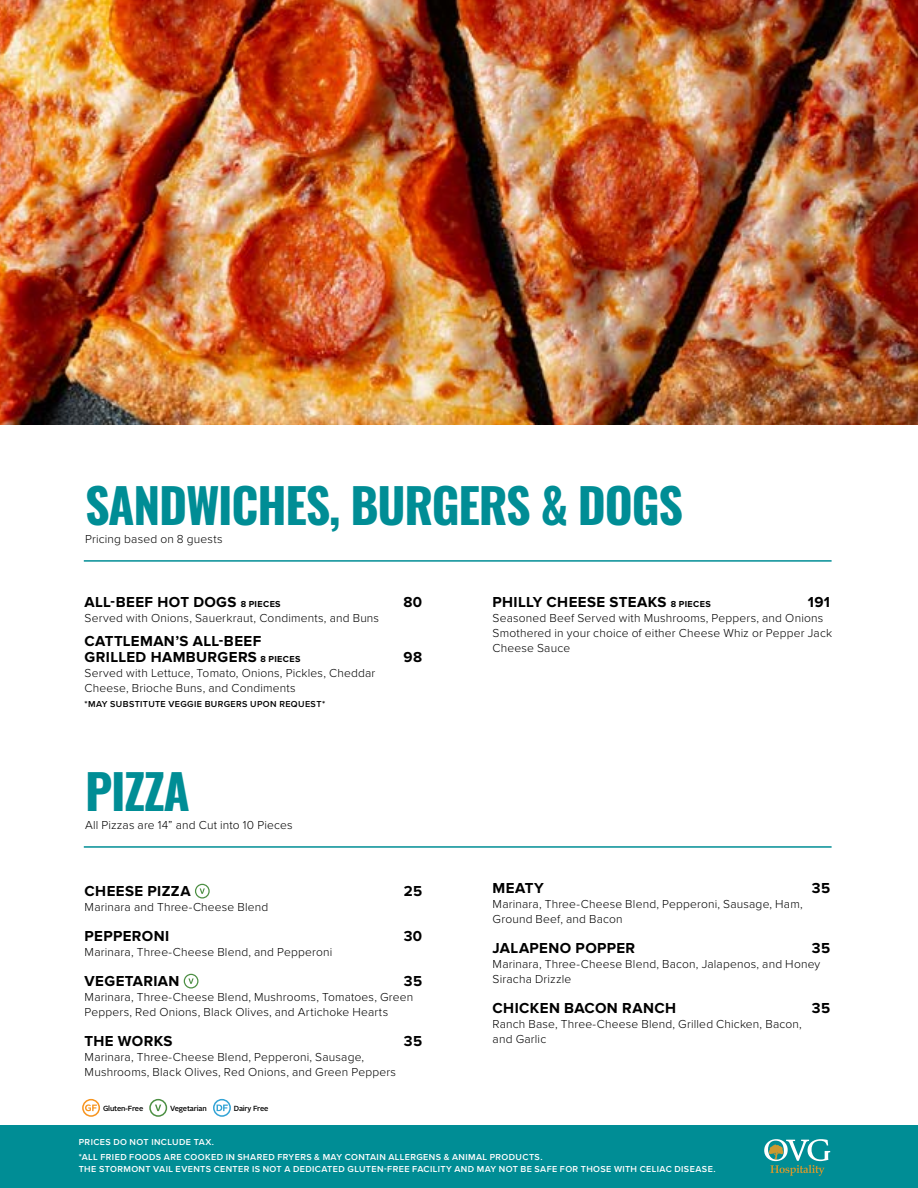
<style>
.page{position:relative;width:918px;height:1188px;background:#fff}
.page>*{position:absolute;margin:0;border:0;box-sizing:border-box;transform-origin:0 0}
.t1{font:700 48px "Oswald";letter-spacing:-.025em;color:#008d95}
.t2{font:700 15px/16.5px "Proxima Nova";letter-spacing:.025em;color:#000}
.t3{font:300 12px/15px "Proxima Nova";letter-spacing:.015em;color:#000}
.t4{font:600 9px/15px "Proxima Nova";letter-spacing:.045em;color:#fff}
.t5{font:600 9px "Proxima Nova";letter-spacing:.04em;color:#000}
.t6{font:500 7.35px "Alright Sans";letter-spacing:-.025em;color:#000}
.s1{font-size:9px}
</style>
<div class="page">
<div style="left:0;top:1125px;width:918px;height:63px;background:#008d95"></div>
<hr style="left:84px;top:560px;width:748px;height:2px;background:#008d95">
<svg style="left:195px;top:884px;width:15px;height:15px"></svg>
<svg style="left:184px;top:974px;width:14px;height:15px"></svg>
<hr style="left:84px;top:846px;width:748px;height:2px;background:#008d95">
<img style="left:0;top:0;width:918px;height:424px">
<svg style="left:764px;top:1139px;width:66px;height:37px"></svg>
<svg style="left:82px;top:1099px;width:18px;height:18px"></svg>
<svg style="left:149px;top:1099px;width:18px;height:18px"></svg>
<svg style="left:213px;top:1099px;width:18px;height:18px"></svg>
<h1 class="t1" style="left:85px;top:480px;width:600px">SANDWICHES, BURGERS &amp; DOGS</h1>
<p class="t3" style="left:85px;top:531px;width:139px">Pricing based on 8 guests</p>
<p class="t2" style="left:85px;top:594px;width:198px">ALL-BEEF HOT DOGS <span class="s1">8 PIECES</span></p>
<p class="t2" style="left:403px;top:594px;width:20px">80</p>
<p class="t3" style="left:85px;top:609px;width:296px">Served with Onions, Sauerkraut, Condiments, and Buns</p>
<p class="t2" style="left:85px;top:633px;width:217px">CATTLEMAN’S ALL-BEEF<br>GRILLED HAMBURGERS <span class="s1">8 PIECES</span></p>
<p class="t2" style="left:404px;top:649px;width:20px">98</p>
<p class="t3" style="left:85px;top:665px;width:292px">Served with Lettuce, Tomato, Onions, Pickles, Cheddar<br>Cheese, Brioche Buns, and Condiments</p>
<p class="t5" style="left:85px;top:699px;width:242px">*MAY SUBSTITUTE VEGGIE BURGERS UPON REQUEST*</p>
<h1 class="t1" style="left:85px;top:766px;width:107px">PIZZA</h1>
<p class="t3" style="left:85px;top:817px;width:209px">All Pizzas are 14” and Cut into 10 Pieces</p>
<p class="t2" style="left:85px;top:883px;width:107px">CHEESE PIZZA</p>
<p class="t2" style="left:404px;top:883px;width:20px">25</p>
<p class="t3" style="left:85px;top:898px;width:185px">Marinara and Three-Cheese Blend</p>
<p class="t2" style="left:85px;top:928px;width:86px">PEPPERONI</p>
<p class="t2" style="left:404px;top:928px;width:20px">30</p>
<p class="t3" style="left:85px;top:943px;width:249px">Marinara, Three-Cheese Blend, and Pepperoni</p>
<p class="t2" style="left:85px;top:973px;width:96px">VEGETARIAN</p>
<p class="t2" style="left:404px;top:973px;width:20px">35</p>
<p class="t3" style="left:85px;top:988px;width:330px">Marinara, Three-Cheese Blend, Mushrooms, Tomatoes, Green<br>Peppers, Red Onions, Black Olives, and Artichoke Hearts</p>
<p class="t2" style="left:85px;top:1033px;width:89px">THE WORKS</p>
<p class="t2" style="left:404px;top:1033px;width:20px">35</p>
<p class="t3" style="left:85px;top:1048px;width:313px">Marinara, Three-Cheese Blend, Pepperoni, Sausage,<br>Mushrooms, Black Olives, Red Onions, and Green Peppers</p>
<p class="t6" style="left:103px;top:1104px;width:42px">Gluten-Fr e</p>
<p class="t6" style="left:170px;top:1104px;width:30px">Vegetari</p>
<p class="t6" style="left:234px;top:1104px;width:23px">Vegan</p>
<p class="t6" style="left:122px;top:1104px;width:38px">Vegetarian</p>
<p class="t6" style="left:186px;top:1104px;width:23px">Vegan</p>
<p class="t6" style="left:234px;top:1104px;width:36px">Dairy Free</p>
<p class="t2" style="left:493px;top:594px;width:220px">PHILLY CHEESE STEAKS <span class="s1">8 PIECES</span></p>
<p class="t2" style="left:808px;top:594px;width:24px">191</p>
<p class="t3" style="left:493px;top:609px;width:341px">Seasoned Beef Served with Mushrooms, Peppers, and Onions<br>Smothered in your choice of either Cheese Whiz or Pepper Jack<br>Cheese Sauce</p>
<p class="t2" style="left:493px;top:880px;width:53px">MEATY</p>
<p class="t2" style="left:812px;top:880px;width:20px">35</p>
<p class="t3" style="left:493px;top:895px;width:312px">Marinara, Three-Cheese Blend, Pepperoni, Sausage, Ham,<br>Ground Beef, and Bacon</p>
<p class="t2" style="left:493px;top:940px;width:144px">JALAPENO POPPER</p>
<p class="t2" style="left:812px;top:940px;width:20px">35</p>
<p class="t3" style="left:493px;top:955px;width:329px">Marinara, Three-Cheese Blend, Bacon, Jalapenos, and Honey<br>Siracha Drizzle</p>
<p class="t2" style="left:493px;top:1000px;width:185px">CHICKEN BACON RANCH</p>
<p class="t2" style="left:812px;top:1000px;width:20px">35</p>
<p class="t3" style="left:493px;top:1015px;width:311px">Ranch Base, Three-Cheese Blend, Grilled Chicken, Bacon, and Garlic</p>
<p class="t4" style="left:79px;top:1135px;width:465px">PRICES DO NOT INCLUDE TAX.<br>*ALL FRIED FOODS ARE COOKED IN SHARED FRYERS &amp; MAY CONTAIN ALLERGENS &amp; ANIMAL PRODUCTS.</p>
<p class="t4" style="left:79px;top:1162px;width:638px">THE STORMONT VAIL EVENTS CENTER IS NOT A DEDICATED GLUTEN-FREE FACILITY AND MAY NOT BE SAFE FOR THOSE WITH CELIAC DISEASE.</p>
</div>
